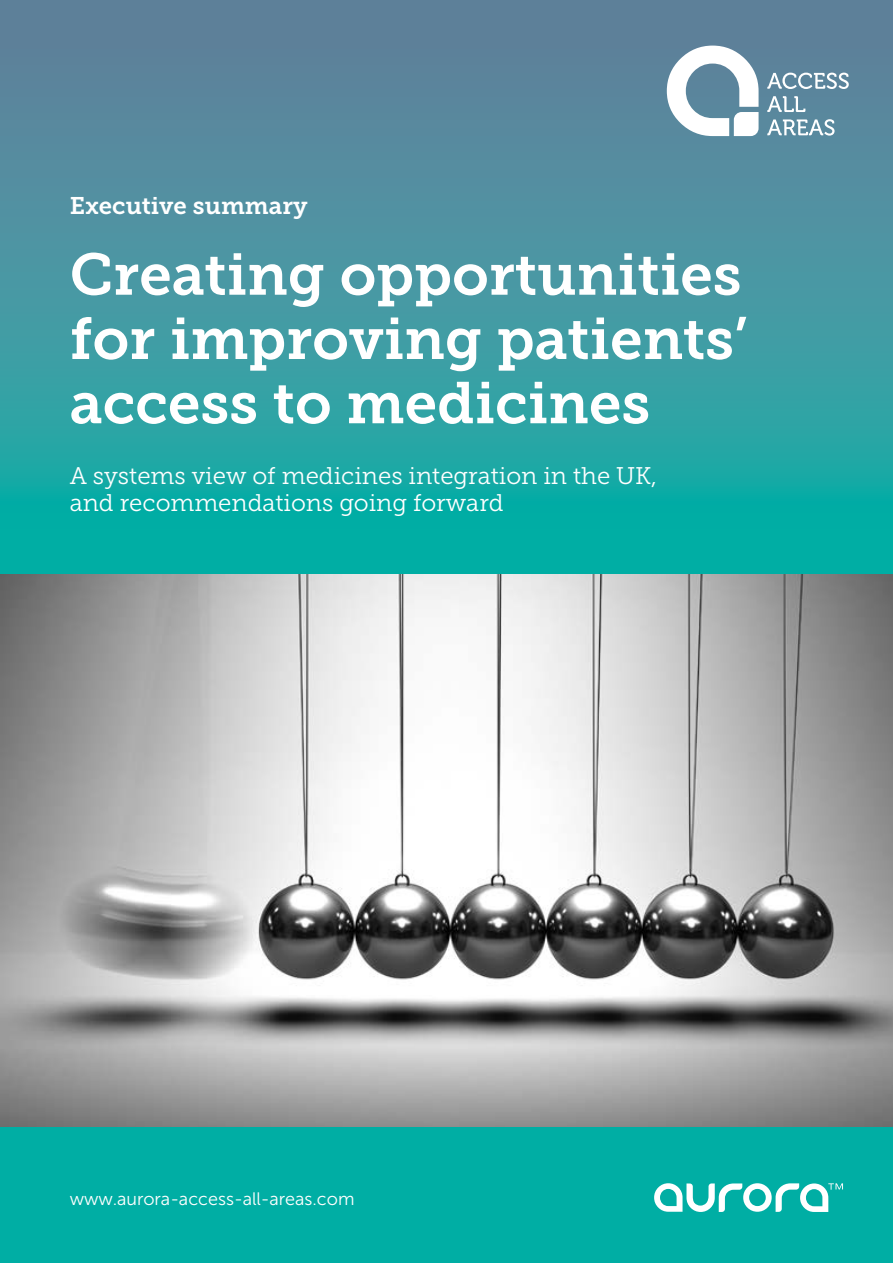
<style>
.page{position:relative;width:893px;height:1263px;background:#fff}
.page>*{position:absolute;margin:0;border:0;box-sizing:border-box;transform-origin:0 0}
.t1{font:58.35px/64.2px "Museo Slab 700";color:#fff;text-align:justify}
.t2{font:24px/26.4px "Museo Slab 300";color:#fff}
.t3{font:24px "Museo Slab 700";color:#fff}
.t4{font:18px "Museo Sans 300";color:#fff}
</style>
<div class="page">
<div style="left:0;top:1106px;width:893px;height:157px;background:#00aea4"></div>
<svg style="left:0;top:0;width:893px;height:580px;background:#3c98a1"></svg>
<svg style="left:654px;top:1183px;width:189px;height:29px"></svg>
<svg style="left:667px;top:46px;width:91px;height:90px"></svg>
<svg style="left:767px;top:73px;width:82px;height:16px"></svg>
<svg style="left:767px;top:96px;width:38px;height:16px"></svg>
<svg style="left:767px;top:119px;width:67px;height:17px"></svg>
<img style="left:1px;top:574px;width:892px;height:552px">
<p class="t3" style="left:70px;top:192px;width:240px">Executive summary</p>
<h1 class="t1" style="left:70px;top:243px;width:679px">Creating opportunities for improving patients’ access to medicines</h1>
<p class="t2" style="left:70px;top:463px;width:589px">A systems view of medicines integration in the UK, and recommendations going forward</p>
<p class="t4" style="left:70px;top:1189px;width:286px">www.aurora-access-all-areas.com</p>
</div>
